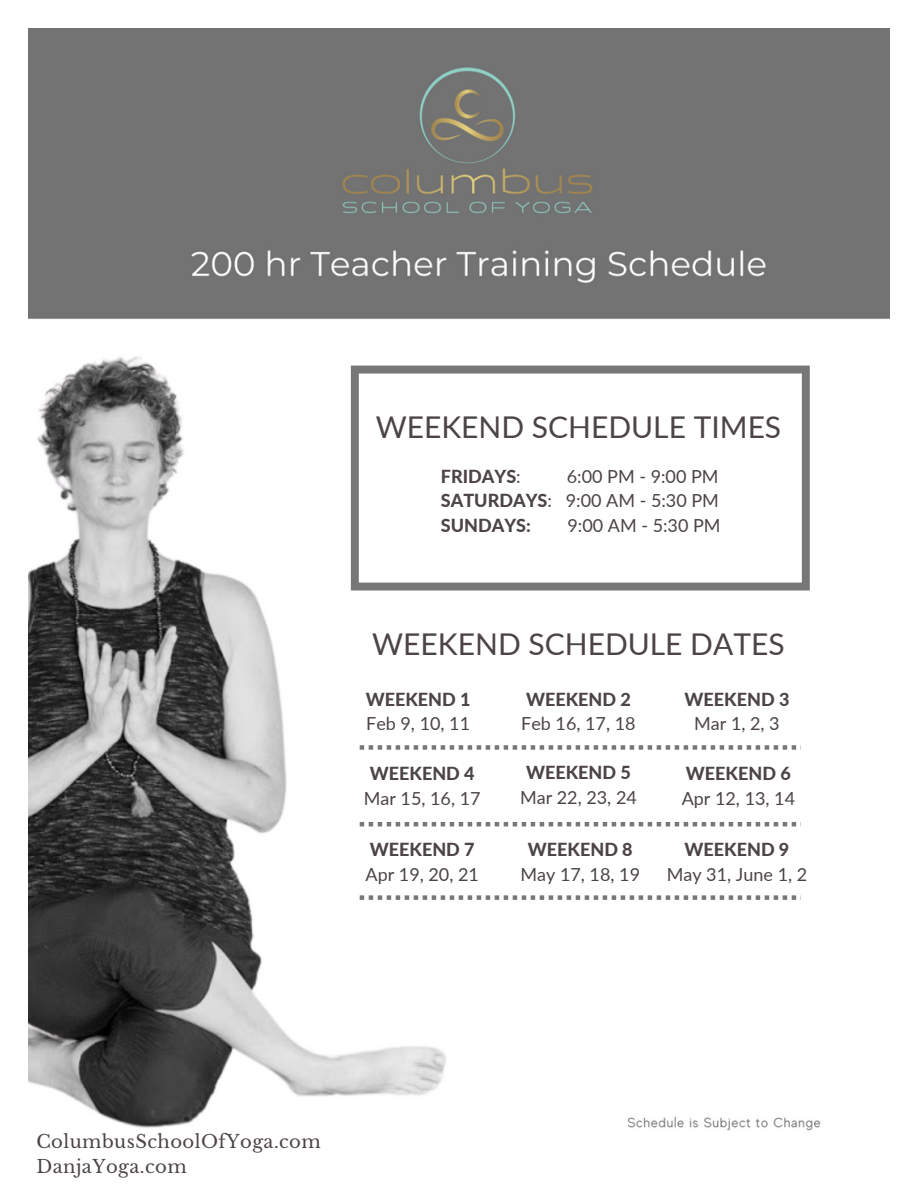
<style>
.page{position:relative;width:918px;height:1188px;background:#fff}
.page>*{position:absolute;margin:0;border:0;box-sizing:border-box;transform-origin:0 0}
.t1{font:30px "Lato";color:#4c4446}
.t2{font:18px "Lato";color:#4c4446}
.t3{font:800 18px "Lato";color:#4c4446}
.t4{font:18px "Libre Baskerville";letter-spacing:.025em;color:#4c4446}
.s1{font-weight:400}
.s2{font-weight:800}
</style>
<div class="page">
<img style="left:29px;top:28px;width:860px;height:1103px">
<div style="left:356px;top:359px;width:504px;height:661px;background:#fff"></div>
<svg style="left:351px;top:366px;width:459px;height:225px"></svg>
<svg style="left:360px;top:745px;width:441px;height:5px"></svg>
<svg style="left:360px;top:822px;width:441px;height:4px"></svg>
<svg style="left:360px;top:895px;width:441px;height:5px"></svg>
<p class="t1" style="left:376px;top:409px;width:407px">WEEKEND SCHEDULE TIMES</p>
<p class="t3" style="left:441px;top:465px;width:81px">FRIDAYS<span class="s1">:</span></p>
<p class="t2" style="left:567px;top:465px;width:153px">6:00 PM - 9:00 PM</p>
<p class="t2" style="left:441px;top:490px;width:280px"><span class="s2">SATURDAYS</span>: 9:00 AM - 5:30 PM</p>
<p class="t3" style="left:441px;top:514px;width:92px">SUNDAYS:</p>
<p class="t2" style="left:567px;top:514px;width:155px">9:00 AM - 5:30 PM</p>
<p class="t1" style="left:372px;top:625px;width:414px">WEEKEND SCHEDULE DATES</p>
<p class="t3" style="left:526px;top:688px;width:106px">WEEKEND 2</p>
<p class="t2" style="left:521px;top:713px;width:116px">Feb 16, 17, 18</p>
<p class="t3" style="left:370px;top:762px;width:106px">WEEKEND 4</p>
<p class="t2" style="left:364px;top:787px;width:118px">Mar 15, 16, 17</p>
<p class="t3" style="left:685px;top:688px;width:106px">WEEKEND 3</p>
<p class="t2" style="left:694px;top:713px;width:87px">Mar 1, 2, 3</p>
<p class="t3" style="left:686px;top:762px;width:106px">WEEKEND 6</p>
<p class="t2" style="left:682px;top:787px;width:115px">Apr 12, 13, 14</p>
<p class="t3" style="left:366px;top:688px;width:106px">WEEKEND 1</p>
<p class="t2" style="left:366px;top:713px;width:105px">Feb 9, 10, 11</p>
<p class="t3" style="left:526px;top:761px;width:106px">WEEKEND 5</p>
<p class="t2" style="left:520px;top:786px;width:118px">Mar 22, 23, 24</p>
<p class="t3" style="left:370px;top:838px;width:106px">WEEKEND 7</p>
<p class="t2" style="left:366px;top:863px;width:115px">Apr 19, 20, 21</p>
<p class="t3" style="left:528px;top:838px;width:106px">WEEKEND 8</p>
<p class="t2" style="left:521px;top:863px;width:121px">May 17, 18, 19</p>
<p class="t3" style="left:685px;top:838px;width:106px">WEEKEND 9</p>
<p class="t2" style="left:667px;top:863px;width:142px">May 31, June 1, 2</p>
<p class="t4" style="left:36px;top:1131px;width:286px">ColumbusSchoolOfYoga.com</p>
<p class="t4" style="left:36px;top:1155px;width:152px">DanjaYoga.com</p>
</div>
